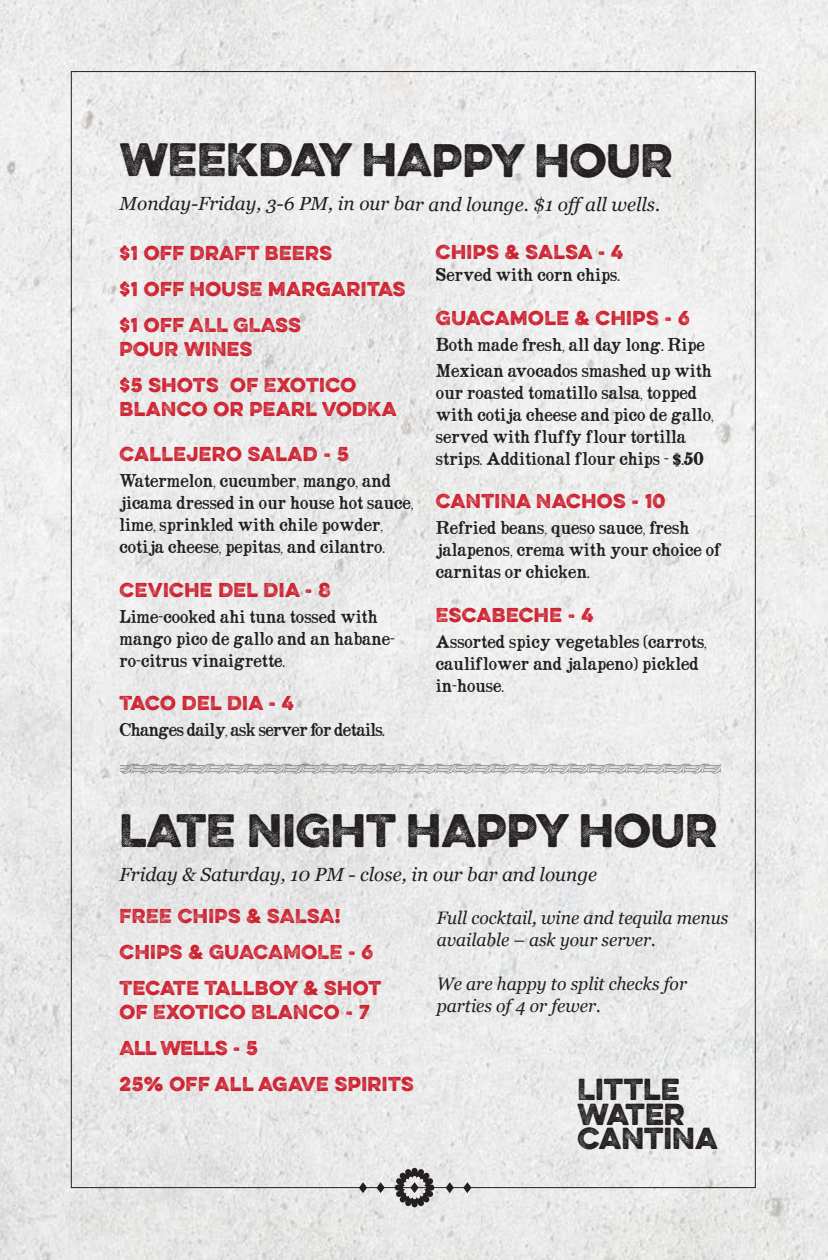
<style>
.page{position:relative;width:828px;height:1260px;background:#fff}
.page>*{position:absolute;margin:0;border:0;box-sizing:border-box;transform-origin:0 0}
.t1{font:42px "Eveleth Slant";color:#231f20}
.t2{font:27.2px/24.4px "Eveleth Slant";color:#231f20}
.t3{font:italic 19px "Georgia";color:#231f20}
.t4{font:18px/36px "Eveleth Slant";letter-spacing:.025em;color:#ce202f}
.t5{font:italic 18px/22px "Georgia";color:#231f20}
.t6{font:14.4px/22px "Opera Lyrics Smooth";color:#231f20}
.t7{font:14.4px "Opera Lyrics Smooth";letter-spacing:-.04em;color:#231f20}
</style>
<div class="page">
<img style="left:0;top:0;width:828px;height:1260px">
<svg style="left:359px;top:1182px;width:8px;height:11px"></svg>
<svg style="left:377px;top:1182px;width:8px;height:11px"></svg>
<svg style="left:446px;top:1182px;width:8px;height:11px"></svg>
<svg style="left:463px;top:1182px;width:8px;height:11px"></svg>
<svg style="left:395px;top:1168px;width:39px;height:39px;background:#828080"></svg>
<svg style="left:120px;top:763px;width:600px;height:11px;background:#c6c5c5"></svg>
<h1 class="t1" style="left:120px;top:128px;width:555px">WEEKDAY HAPPY HOUR</h1>
<h3 class="t3" style="left:120px;top:190px;width:542px">Monday-Friday, 3-6 PM, in our bar and lounge. $1 off all wells.</h3>
<p class="t4" style="left:120px;top:234px;width:287px">$1 OFF DRAFT BEERS<br>$1 OFF HOUSE MARGARITAS $1 OFF ALL GLASS</p>
<p class="t4" style="left:120px;top:330px;width:238px">POUR WINES<br>$5 SHOTS OF EXOTICO</p>
<p class="t4" style="left:120px;top:390px;width:279px">BLANCO OR PEARL VODKA</p>
<p class="t4" style="left:120px;top:435px;width:231px">CALLEJERO SALAD - 5</p>
<p class="t6" style="left:120px;top:471px;width:295px">Watermelon, cucumber, mango, and jicama dressed in our house hot sauce, lime, sprinkled with chile powder, cotija cheese, pepitas, and cilantro.</p>
<p class="t4" style="left:120px;top:571px;width:213px">CEVICHE DEL DIA - 8</p>
<p class="t6" style="left:120px;top:606px;width:277px">Lime-cooked ahi tuna tossed with mango pico de gallo and an habane&shy;ro-citrus vinaigrette.</p>
<p class="t4" style="left:120px;top:685px;width:176px">TACO DEL DIA - 4</p>
<p class="t7" style="left:120px;top:722px;width:267px">Changes daily, ask server for details.</p>
<p class="t4" style="left:436px;top:234px;width:189px">CHIPS &amp; SALSA - 4</p>
<p class="t6" style="left:436px;top:265px;width:185px">Served with corn chips.</p>
<p class="t4" style="left:436px;top:299px;width:255px">GUACAMOLE &amp; CHIPS - 6</p>
<p class="t6" style="left:436px;top:332px;width:277px;line-height:26px">Both made fresh, all day long. Ripe<br>Mexican avocados smashed up with</p>
<p class="t6" style="left:436px;top:382px;width:279px">our roasted tomatillo salsa, topped with cotija cheese and pico de gallo, served with fluffy flour tortilla strips. Additional flour chips - $.50</p>
<p class="t4" style="left:436px;top:483px;width:231px">CANTINA NACHOS - 10</p>
<p class="t6" style="left:436px;top:518px;width:287px">Refried beans, queso sauce, fresh jalapenos, crema with your choice of carnitas or chicken.</p>
<p class="t4" style="left:436px;top:596px;width:159px">ESCABECHE - 4</p>
<p class="t6" style="left:436px;top:632px;width:272px">Assorted spicy vegetables (carrots, cauliflower and jalapeno) pickled in-house.</p>
<h1 class="t1" style="left:120px;top:798px;width:599px">LATE NIGHT HAPPY HOUR</h1>
<h3 class="t3" style="left:120px;top:860px;width:479px">Friday &amp; Saturday, 10 PM - close, in our bar and lounge</h3>
<p class="t4" style="left:120px;top:898px;width:263px">FREE CHIPS &amp; SALSA!<br>CHIPS &amp; GUACAMOLE - 6<br>TECATE TALLBOY &amp; SHOT</p>
<p class="t4" style="left:120px;top:994px;width:296px">OF EXOTICO BLANCO - 7<br>ALL WELLS - 5<br>25% OFF ALL AGAVE SPIRITS</p>
<p class="t5" style="left:437px;top:906px;width:293px">Full cocktail, wine and tequila menus available – ask your server.</p>
<p class="t5" style="left:437px;top:972px;width:252px">We are happy to split checks for parties of 4 or fewer.</p>
<h2 class="t2" style="left:577px;top:1077px;width:142px">LITTLE<br>WATER<br>CANTINA</h2>
</div>
